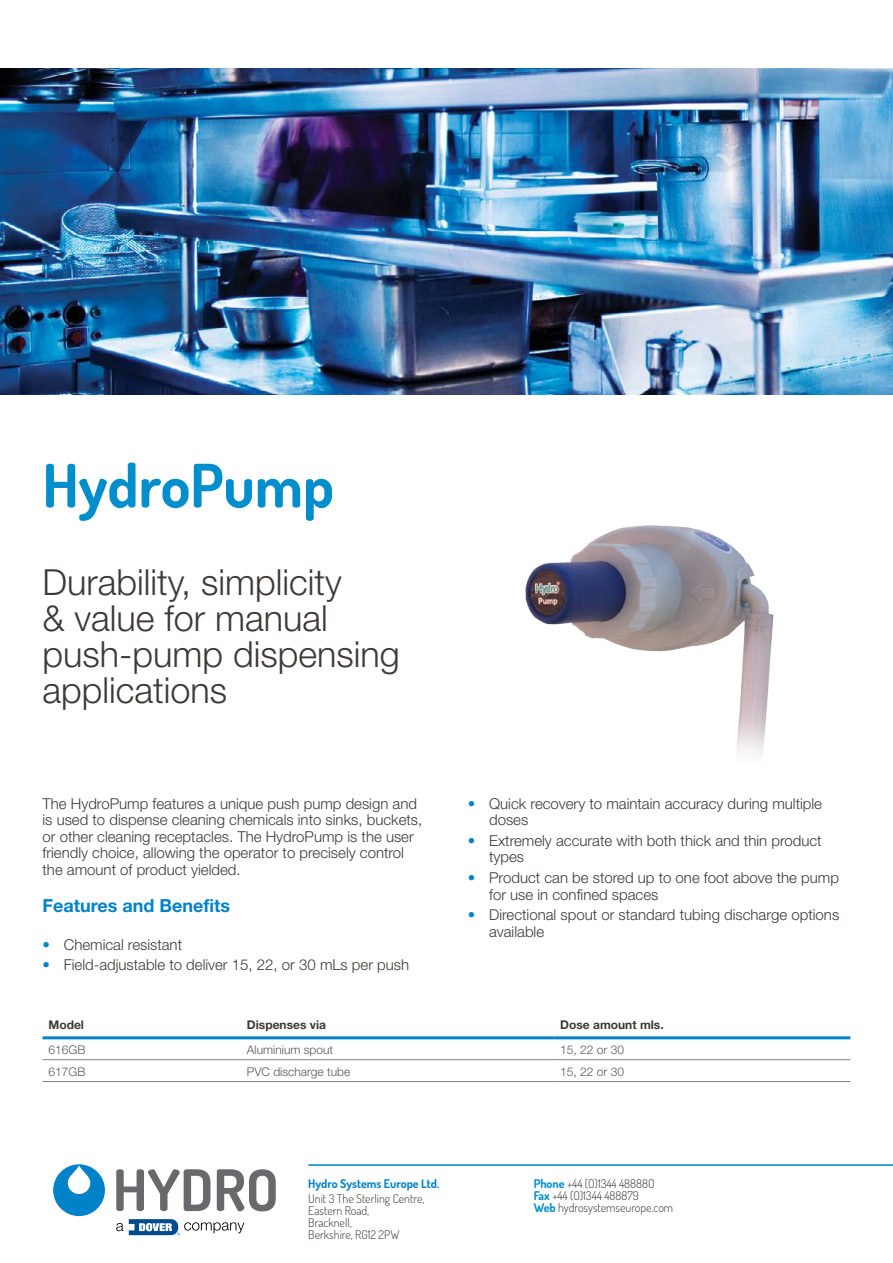
<style>
.page{position:relative;width:893px;height:1263px;background:#fff}
.page>*{position:absolute;margin:0;border:0;box-sizing:border-box;transform-origin:0 0}
.t1{font:700 60px "Dosis";color:#008ecd}
.t2{font:300 36px/36px "Helvetica Neue";color:#3e3935}
.t3{font:700 18px "Helvetica Neue";color:#0082c9}
.t4{font:300 15px/16.5px "Helvetica Neue";color:#3e3935}
.t5{font:300 12px/12px "Dosis";color:#3e3935}
.t6{font:300 12px "Helvetica Neue";color:#58595b}
.t7{font:700 12px "Helvetica Neue";color:#3e3935}
.t8{font:700 12px "Dosis";color:#0082c9}
.s1{color:#0082c9}
.s2{font-weight:700;color:#008ecd}
</style>
<div class="page">
<img style="left:525px;top:525px;width:249px;height:231px">
<img style="left:0;top:68px;width:893px;height:327px">
<svg style="left:116px;top:1169px;width:94px;height:42px"></svg>
<svg style="left:217px;top:1169px;width:59px;height:42px"></svg>
<svg style="left:116px;top:1219px;width:128px;height:16px"></svg>
<div style="left:53px;top:1164px;width:52px;height:52px;background:#0082c9;border-radius:50%"></div>
<svg style="left:68px;top:1166px;width:22px;height:28px"></svg>
<hr style="left:308px;top:1164px;width:585px;height:2px;background:#0082c9">
<hr style="left:43px;top:1059px;width:198px;height:1px;background:#808285">
<hr style="left:241px;top:1059px;width:313px;height:1px;background:#808285">
<hr style="left:554px;top:1059px;width:296px;height:1px;background:#808285">
<hr style="left:43px;top:1081px;width:198px;height:1px;background:#808285">
<hr style="left:241px;top:1081px;width:313px;height:1px;background:#808285">
<hr style="left:554px;top:1081px;width:296px;height:1px;background:#808285">
<hr style="left:43px;top:1036px;width:198px;height:3px;background:#0082c9">
<hr style="left:241px;top:1036px;width:313px;height:3px;background:#0082c9">
<hr style="left:554px;top:1036px;width:296px;height:3px;background:#0082c9">
<h1 class="t1" style="left:43px;top:447px;width:293px">HydroPump</h1>
<h2 class="t2" style="left:43px;top:563px;width:359px">Durability, simplicity<br>&amp; value for manual push-pump dispensing applications</h2>
<p class="t4" style="left:43px;top:795px;width:381px">The HydroPump features a unique push pump design and is used to dispense cleaning chemicals into sinks, buckets, or other cleaning receptacles. The HydroPump is the user friendly choice, allowing the operator to precisely control the amount of product yielded.</p>
<p class="t3" style="left:43px;top:894px;width:189px">Features and Benefits</p>
<p class="t4" style="left:43px;top:936px;width:141px"><span class="s1">•</span> Chemical resistant</p>
<p class="t4" style="left:43px;top:956px;width:368px"><span class="s1">•</span> Field-adjustable to deliver 15, 22, or 30 mLs per push</p>
<p class="t4" style="left:489px;top:795px;width:334px;text-indent:-21px"><span class="s1">•</span> Quick recovery to maintain accuracy during multiple doses</p>
<p class="t4" style="left:489px;top:832px;width:334px;text-indent:-21px"><span class="s1">•</span> Extremely accurate with both thick and thin product types</p>
<p class="t4" style="left:489px;top:869px;width:351px;text-indent:-21px"><span class="s1">•</span> Product can be stored up to one foot above the pump for use in confined spaces</p>
<p class="t4" style="left:489px;top:906px;width:352px;text-indent:-21px"><span class="s1">•</span> Directional spout or standard tubing discharge options available</p>
<p class="t7" style="left:49px;top:1018px;width:37px">Model</p>
<p class="t7" style="left:247px;top:1018px;width:81px">Dispenses via</p>
<p class="t7" style="left:560px;top:1018px;width:105px">Dose amount mls.</p>
<p class="t6" style="left:49px;top:1042px;width:38px">616GB</p>
<p class="t6" style="left:247px;top:1042px;width:88px">Aluminium spout</p>
<p class="t6" style="left:560px;top:1042px;width:65px">15, 22 or 30</p>
<p class="t6" style="left:48px;top:1064px;width:38px">617GB</p>
<p class="t6" style="left:247px;top:1064px;width:105px">PVC discharge tube</p>
<p class="t6" style="left:560px;top:1064px;width:65px">15, 22 or 30</p>
<p class="t8" style="left:308px;top:1176px;width:133px">Hydro Systems Europe Ltd.</p>
<p class="t5" style="left:308px;top:1192px;width:118px">Unit 3 The Sterling Centre,<br>Eastern Road,<br>Bracknell,<br>Berkshire, RG12 2PW</p>
<p class="t5" style="left:534px;top:1177px;width:141px"><span class="s2">Phone</span> +44 (O)1344 48888O<br><span class="s2">Fax</span> +44 (O)1344 488879<br><span class="s2">Web</span> hydrosystemseurope.com</p>
</div>
